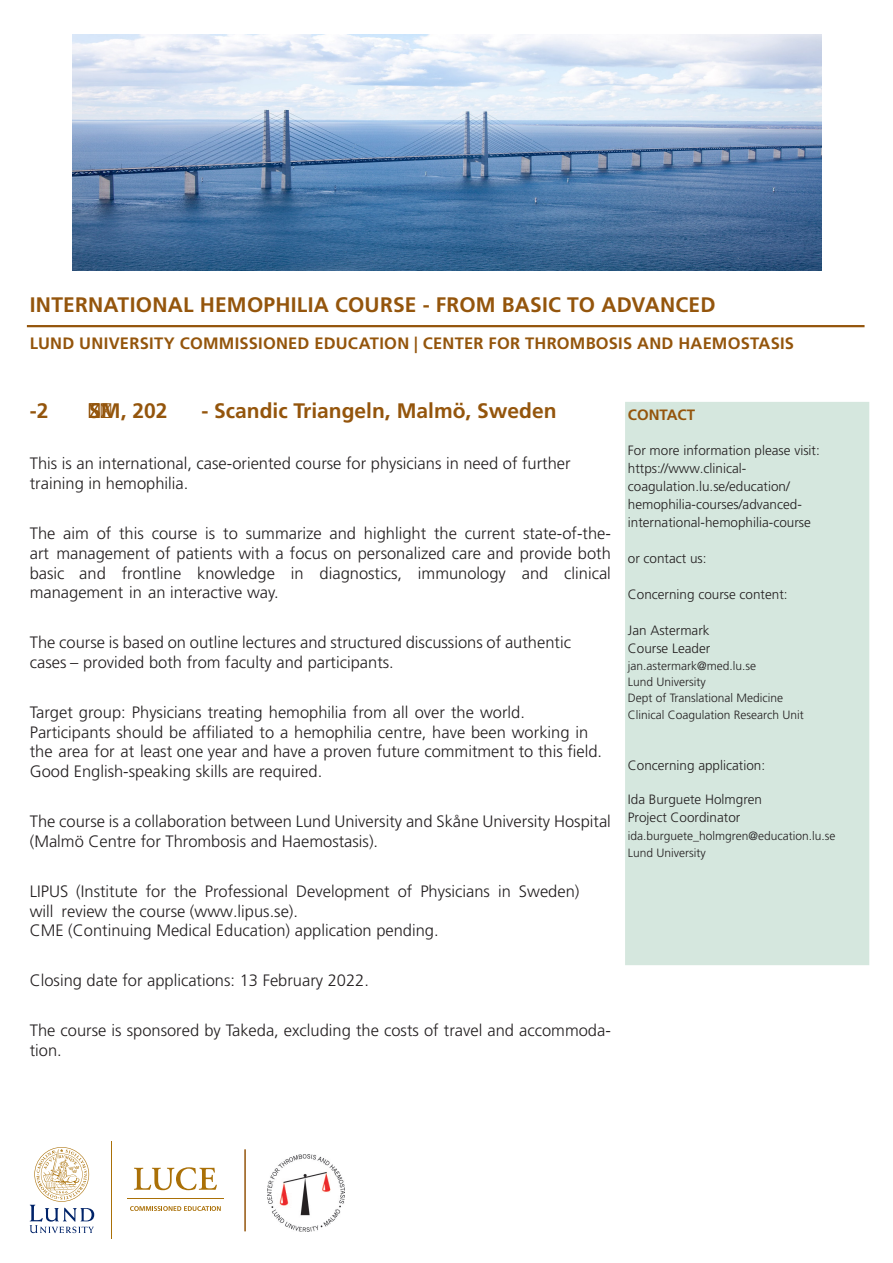
<style>
.page{position:relative;width:893px;height:1263px;background:#fff}
.page>*{position:absolute;margin:0;border:0;box-sizing:border-box;transform-origin:0 0}
.Underrad_till_52_p{font:700 21px "Frutiger LT Std";letter-spacing:.005em;color:#94550c}
.t1{font:300 16.5px/19.8px "Frutiger LT Std";color:#231f20}
.Underrad_till_52_p-2{font:700 16.5px "Frutiger LT Std";letter-spacing:.015em;color:#94550c}
.t2{font:700 15px "Frutiger LT Std";color:#94550c}
.t3{font:300 13.5px/18px "Frutiger LT Std";color:#231f20}
.t4{font:300 12px/16.2px "Frutiger LT Std";color:#231f20}
</style>
<div class="page">
<hr style="left:27px;top:325px;width:837px;height:2px;background:#94550c">
<hr style="left:111px;top:1141px;width:1px;height:98px;background:#aa7007">
<hr style="left:127px;top:1198px;width:97px;height:1px;background:#aa7007">
<svg style="left:134px;top:1167px;width:83px;height:23px"></svg>
<svg style="left:130px;top:1206px;width:91px;height:5px"></svg>
<svg style="left:30px;top:1147px;width:64px;height:86px"></svg>
<div style="left:625px;top:402px;width:244px;height:563px;background:#d5e7de"></div>
<hr style="left:244px;top:1149px;width:2px;height:82px;background:#94550c">
<img style="left:268px;top:1155px;width:76px;height:76px">
<img style="left:72px;top:35px;width:750px;height:236px">
<p class="Underrad_till_52_p" style="left:30px;top:293px;width:687px">INTERNATIONAL HEMOPHILIA COURSE - FROM BASIC TO ADVANCED</p>
<p class="Underrad_till_52_p-2" style="left:30px;top:334px;width:766px">LUND UNIVERSITY COMMISSIONED EDUCATION | CENTER FOR THROMBOSIS AND HAEMOSTASIS</p>
<p class="Underrad_till_52_p" style="left:30px;top:398px;width:20px">-2</p>
<p class="Underrad_till_52_p" style="left:89px;top:398px;width:80px">"QSJM, 202</p>
<p class="Underrad_till_52_p" style="left:201px;top:398px;width:357px">- Scandic Triangeln, Malmö, Sweden</p>
<p class="t1" style="left:30px;top:454px;width:542px">This is an international, case-oriented course for physicians in need of further training in hemophilia.</p>
<p class="t1" style="left:30px;top:524px;width:583px;text-align:justify">The aim of this course is to summarize and highlight the current state-of-the&shy;art management of patients with a focus on personalized care and provide both basic and frontline knowledge in diagnostics, immunology and clinical management in an interactive way.</p>
<p class="t1" style="left:30px;top:633px;width:543px">The course is based on outline lectures and structured discussions of authentic cases – provided both from faculty and participants.</p>
<p class="t1" style="left:30px;top:702px;width:574px">Target group: Physicians treating hemophilia from all over the world.<br>Participants should be affiliated to a hemophilia centre, have been working in the area for at least one year and have a proven future commitment to this field.<br>Good English-speaking skills are required.</p>
<p class="t1" style="left:30px;top:812px;width:583px">The course is a collaboration between Lund University and Skåne University Hospital (Malmö Centre for Thrombosis and Haemostasis).</p>
<p class="t1" style="left:30px;top:881px;width:551px">LIPUS (Institute for the Professional Development of Physicians in Sweden) will review the course (www.lipus.se).<br>CME (Continuing Medical Education) application pending.</p>
<p class="t1" style="left:30px;top:971px;width:341px">Closing date for applications: 13 February 2022.</p>
<p class="t1" style="left:30px;top:1020px;width:583px">The course is sponsored by Takeda, excluding the costs of travel and accommoda&shy;tion.</p>
<p class="t2" style="left:628px;top:406px;width:69px">CONTACT</p>
<p class="t3" style="left:628px;top:441px;width:193px">For more information please visit: https://www.clinical&shy;coagulation.lu.se/education/ hemophilia-courses/advanced&shy;international-hemophilia-course</p>
<p class="t3" style="left:628px;top:549px;width:80px">or contact us:</p>
<p class="t3" style="left:628px;top:585px;width:161px">Concerning course content:</p>
<p class="t3" style="left:628px;top:621px;width:84px">Jan Astermark<br>Course Leader</p>
<p class="t4" style="left:628px;top:658px;width:178px">jan.astermark@med.lu.se<br>Lund University<br>Dept of Translational Medicine<br>Clinical Coagulation Research Unit</p>
<p class="t3" style="left:628px;top:756px;width:139px">Concerning application:</p>
<p class="t3" style="left:628px;top:791px;width:136px">Ida Burguete Holmgren<br>Project Coordinator</p>
<p class="t4" style="left:628px;top:828px;width:209px;line-height:16.6px">ida.burguete_holmgren@education.lu.se<br>Lund University</p>
</div>
